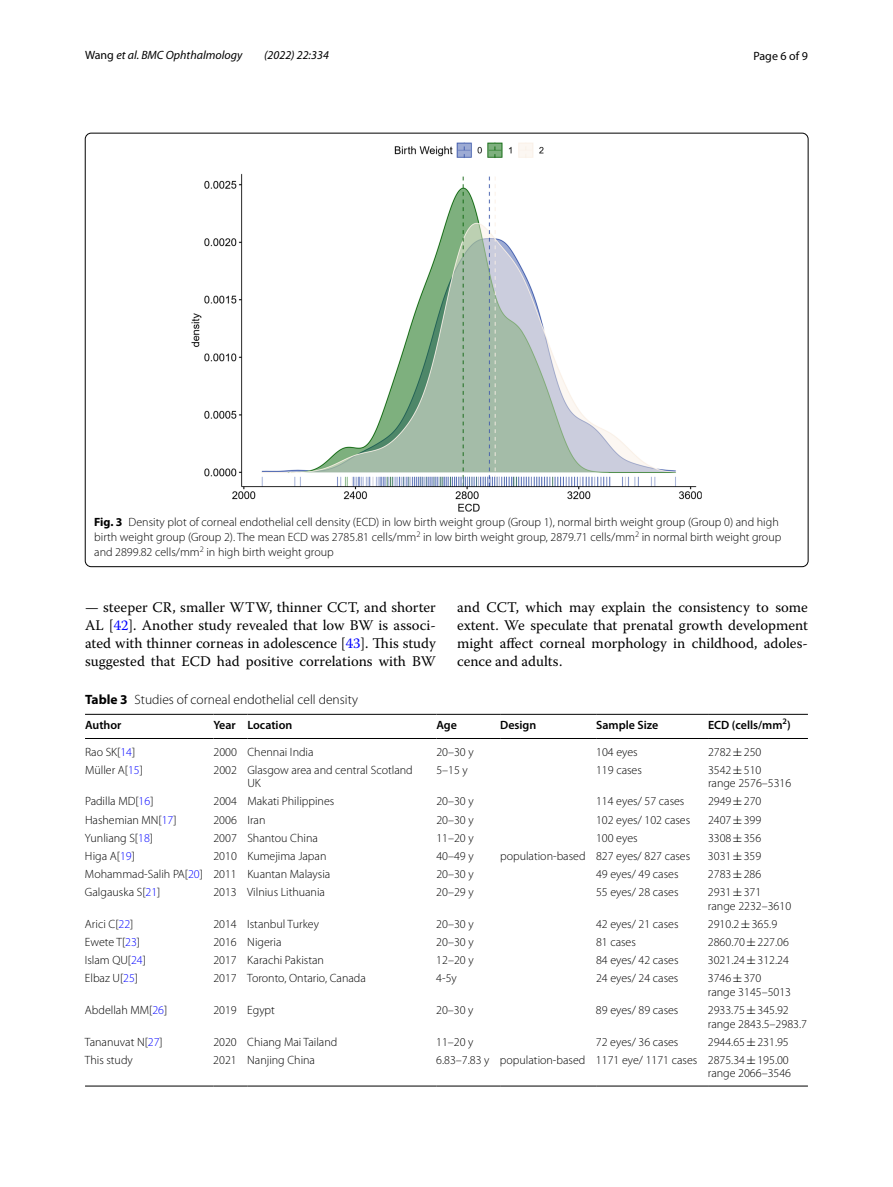
<style>
.page{position:relative;width:893px;height:1187px;background:#fff}
.page>*{position:absolute;margin:0;border:0;box-sizing:border-box;transform-origin:0 0}
.t1{font:14.7px/18px "Warnock Pro";color:#000;text-align:justify}
.t2{font:300 13.5px "Myriad Pro";color:#000}
.t3{font:300 12px/13.5px "Myriad Pro";color:#000}
.t4{font:600 12px "Myriad Pro";color:#000}
.t5{font:italic 12px "Myriad Pro";color:#000}
.t6{font:12px "Myriad Pro";color:#000}
.s1{font-style:normal}
.s2{font-weight:700}
.s3{color:#00f}
.s4{font-family:"MTSY";font-weight:400}
</style>
<div class="page">
<img style="left:191px;top:142px;width:511px;height:369px">
<hr style="left:85px;top:714px;width:128px;height:1px;background:#000">
<hr style="left:85px;top:738px;width:128px;height:1px;background:#000">
<hr style="left:213px;top:714px;width:34px;height:1px;background:#000">
<hr style="left:213px;top:738px;width:34px;height:1px;background:#000">
<hr style="left:247px;top:714px;width:189px;height:1px;background:#000">
<hr style="left:247px;top:738px;width:189px;height:1px;background:#000">
<hr style="left:436px;top:714px;width:64px;height:1px;background:#000">
<hr style="left:436px;top:738px;width:64px;height:1px;background:#000">
<hr style="left:500px;top:714px;width:96px;height:1px;background:#000">
<hr style="left:500px;top:738px;width:96px;height:1px;background:#000">
<hr style="left:596px;top:714px;width:112px;height:1px;background:#000">
<hr style="left:596px;top:738px;width:112px;height:1px;background:#000">
<hr style="left:708px;top:714px;width:100px;height:1px;background:#000">
<hr style="left:708px;top:738px;width:100px;height:1px;background:#000">
<hr style="left:85px;top:1085px;width:128px;height:1px;background:#000">
<hr style="left:213px;top:1085px;width:34px;height:1px;background:#000">
<hr style="left:247px;top:1085px;width:189px;height:1px;background:#000">
<hr style="left:436px;top:1085px;width:64px;height:1px;background:#000">
<hr style="left:500px;top:1085px;width:96px;height:1px;background:#000">
<hr style="left:596px;top:1085px;width:112px;height:1px;background:#000">
<hr style="left:708px;top:1085px;width:100px;height:1px;background:#000">
<p class="t5" style="left:85px;top:48px;width:159px"><span class="s1">Wang</span> et al. BMC Ophthalmology</p>
<p class="t5" style="left:264px;top:48px;width:66px">(2022) 22:334</p>
<p class="t6" style="left:753px;top:48px;width:56px">Page 6 of 9</p>
<p class="t3" style="left:94px;top:515px;width:689px;line-height:15px"><span class="s2">Fig. 3</span> Density plot of corneal endothelial cell density (ECD) in low birth weight group (Group 1), normal birth weight group (Group 0) and high birth weight group (Group 2). The mean ECD was 2785.81 cells/mm<sup>2</sup> in low birth weight group, 2879.71 cells/mm<sup>2</sup> in normal birth weight group and 2899.82 cells/mm<sup>2</sup> in high birth weight group</p>
<p class="t1" style="left:85px;top:597px;width:352px">— steeper CR, smaller WTW, thinner CCT, and shorter AL [<span class="s3">42</span>]. Another study revealed that low BW is associ&shy;ated with thinner corneas in adolescence [<span class="s3">43</span>]. This study suggested that ECD had positive correlations with BW</p>
<p class="t1" style="left:457px;top:597px;width:352px">and CCT, which may explain the consistency to some extent. We speculate that prenatal growth development might affect corneal morphology in childhood, adoles&shy;cence and adults.</p>
<p class="t2" style="left:85px;top:692px;width:274px"><span class="s2">Table 3</span> Studies of corneal endothelial cell density</p>
<p class="t4" style="left:85px;top:717px;width:38px">Author</p>
<p class="t4" style="left:213px;top:717px;width:80px">Year Location</p>
<p class="t4" style="left:436px;top:717px;width:22px">Age</p>
<p class="t4" style="left:500px;top:717px;width:38px">Design</p>
<p class="t4" style="left:596px;top:717px;width:64px">Sample Size</p>
<p class="t4" style="left:708px;top:717px;width:84px">ECD (cells/mm<sup>2</sup>)</p>
<p class="t3" style="left:85px;top:745px;width:52px">Rao SK[<span class="s3">14</span>]</p>
<p class="t3" style="left:213px;top:745px;width:102px">2000 Chennai India</p>
<p class="t3" style="left:436px;top:745px;width:39px">20–30 y</p>
<p class="t3" style="left:596px;top:745px;width:43px">104 eyes</p>
<p class="t3" style="left:708px;top:745px;width:55px">2782<span class="s4">±</span>250</p>
<p class="t3" style="left:85px;top:763px;width:59px">Müller A[<span class="s3">15</span>]</p>
<p class="t3" style="left:247px;top:763px;width:167px;text-indent:-34px">2002 Glasgow area and central Scotland<br>UK</p>
<p class="t3" style="left:436px;top:763px;width:33px">5–15 y</p>
<p class="t3" style="left:596px;top:763px;width:47px">119 cases</p>
<p class="t3" style="left:708px;top:763px;width:85px">3542<span class="s4">±</span>510 range 2576–5316</p>
<p class="t3" style="left:85px;top:794px;width:70px">Padilla MD[<span class="s3">16</span>]</p>
<p class="t3" style="left:213px;top:794px;width:122px">2004 Makati Philippines</p>
<p class="t3" style="left:436px;top:794px;width:39px">20–30 y</p>
<p class="t3" style="left:596px;top:794px;width:90px">114 eyes/ 57 cases</p>
<p class="t3" style="left:708px;top:794px;width:55px">2949<span class="s4">±</span>270</p>
<p class="t3" style="left:85px;top:813px;width:93px">Hashemian MN[<span class="s3">17</span>]</p>
<p class="t3" style="left:213px;top:813px;width:54px">2006 Iran</p>
<p class="t3" style="left:436px;top:813px;width:39px">20–30 y</p>
<p class="t3" style="left:596px;top:813px;width:96px">102 eyes/ 102 cases</p>
<p class="t3" style="left:708px;top:813px;width:55px">2407<span class="s4">±</span>399</p>
<p class="t3" style="left:85px;top:831px;width:70px">Yunliang S[<span class="s3">18</span>]</p>
<p class="t3" style="left:213px;top:831px;width:106px">2007 Shantou China</p>
<p class="t3" style="left:436px;top:831px;width:39px">11–20 y</p>
<p class="t3" style="left:596px;top:831px;width:43px">100 eyes</p>
<p class="t3" style="left:708px;top:831px;width:55px">3308<span class="s4">±</span>356</p>
<p class="t3" style="left:85px;top:849px;width:51px">Higa A[<span class="s3">19</span>]</p>
<p class="t3" style="left:213px;top:849px;width:114px">2010 Kumejima Japan</p>
<p class="t3" style="left:436px;top:849px;width:39px">40–49 y</p>
<p class="t3" style="left:500px;top:849px;width:192px">population-based 827 eyes/ 827 cases</p>
<p class="t3" style="left:708px;top:849px;width:55px">3031<span class="s4">±</span>359</p>
<p class="t3" style="left:85px;top:867px;width:247px">Mohammad-Salih PA[<span class="s3">20</span>] 2011 Kuantan Malaysia</p>
<p class="t3" style="left:436px;top:867px;width:39px">20–30 y</p>
<p class="t3" style="left:596px;top:867px;width:84px">49 eyes/ 49 cases</p>
<p class="t3" style="left:708px;top:867px;width:55px">2783<span class="s4">±</span>286</p>
<p class="t3" style="left:85px;top:885px;width:77px">Galgauska S[<span class="s3">21</span>]</p>
<p class="t3" style="left:213px;top:885px;width:113px">2013 Vilnius Lithuania</p>
<p class="t3" style="left:436px;top:885px;width:39px">20–29 y</p>
<p class="t3" style="left:596px;top:885px;width:84px">55 eyes/ 28 cases</p>
<p class="t3" style="left:708px;top:885px;width:85px">2931<span class="s4">±</span>371 range 2232–3610</p>
<p class="t3" style="left:85px;top:917px;width:50px">Arici C[<span class="s3">22</span>]</p>
<p class="t3" style="left:213px;top:917px;width:107px">2014 Istanbul Turkey</p>
<p class="t3" style="left:436px;top:917px;width:39px">20–30 y</p>
<p class="t3" style="left:596px;top:917px;width:84px">42 eyes/ 21 cases</p>
<p class="t3" style="left:708px;top:917px;width:71px">2910.2<span class="s4">±</span>365.9</p>
<p class="t3" style="left:85px;top:935px;width:57px">Ewete T[<span class="s3">23</span>]</p>
<p class="t3" style="left:213px;top:935px;width:70px">2016 Nigeria</p>
<p class="t3" style="left:436px;top:935px;width:39px">20–30 y</p>
<p class="t3" style="left:596px;top:935px;width:41px">81 cases</p>
<p class="t3" style="left:708px;top:935px;width:82px">2860.70<span class="s4">±</span>227.06</p>
<p class="t3" style="left:85px;top:953px;width:63px">Islam QU[<span class="s3">24</span>]</p>
<p class="t3" style="left:213px;top:953px;width:112px">2017 Karachi Pakistan</p>
<p class="t3" style="left:436px;top:953px;width:39px">12–20 y</p>
<p class="t3" style="left:596px;top:953px;width:84px">84 eyes/ 42 cases</p>
<p class="t3" style="left:708px;top:953px;width:82px">3021.24<span class="s4">±</span>312.24</p>
<p class="t3" style="left:85px;top:971px;width:55px">Elbaz U[<span class="s3">25</span>]</p>
<p class="t3" style="left:213px;top:971px;width:154px">2017 Toronto, Ontario, Canada</p>
<p class="t3" style="left:436px;top:971px;width:22px">4-5y</p>
<p class="t3" style="left:596px;top:971px;width:84px">24 eyes/ 24 cases</p>
<p class="t3" style="left:708px;top:971px;width:85px">3746<span class="s4">±</span>370 range 3145–5013</p>
<p class="t3" style="left:85px;top:1003px;width:84px">Abdellah MM[<span class="s3">26</span>]</p>
<p class="t3" style="left:213px;top:1003px;width:63px">2019 Egypt</p>
<p class="t3" style="left:436px;top:1003px;width:39px">20–30 y</p>
<p class="t3" style="left:596px;top:1003px;width:84px">89 eyes/ 89 cases</p>
<p class="t3" style="left:708px;top:1003px;width:101px">2933.75<span class="s4">±</span>345.92 range 2843.5–2983.7</p>
<p class="t3" style="left:85px;top:1035px;width:79px">Tananuvat N[<span class="s3">27</span>]</p>
<p class="t3" style="left:213px;top:1035px;width:125px">2020 Chiang Mai Tailand</p>
<p class="t3" style="left:436px;top:1035px;width:39px">11–20 y</p>
<p class="t3" style="left:596px;top:1035px;width:84px">72 eyes/ 36 cases</p>
<p class="t3" style="left:708px;top:1035px;width:82px">2944.65<span class="s4">±</span>231.95</p>
<p class="t3" style="left:85px;top:1053px;width:49px">This study</p>
<p class="t3" style="left:213px;top:1053px;width:103px">2021 Nanjing China</p>
<p class="t3" style="left:436px;top:1053px;width:356px;text-align:right">6.83–7.83 y population-based 1171 eye/ 1171 cases 2875.34<span class="s4">±</span>195.00 range 2066–3546</p>
</div>
